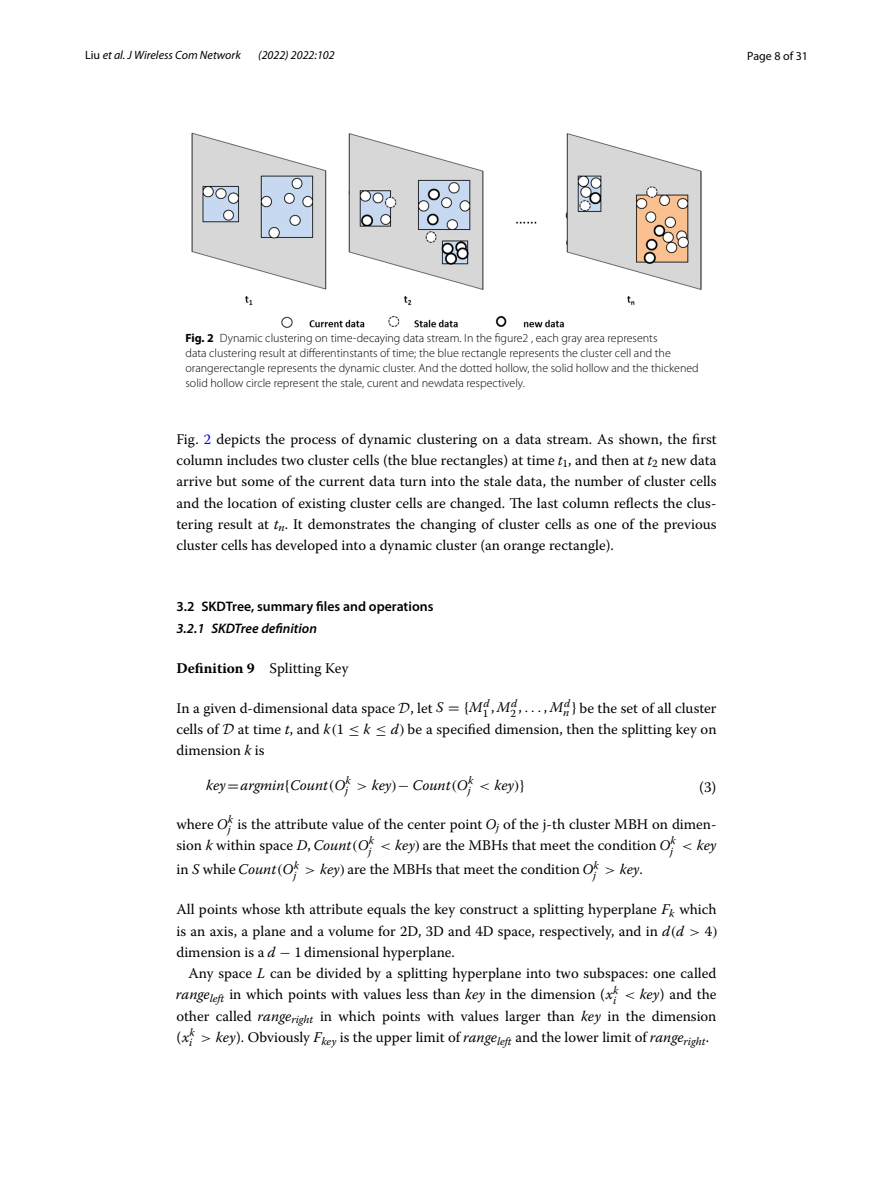
<style>
.page{position:relative;width:893px;height:1187px;background:#fff}
.page>*{position:absolute;margin:0;border:0;box-sizing:border-box;transform-origin:0 0}
.t1{font:15px "Warnock Pro";color:#000}
.t2{font:14.7px/21.3px "Warnock Pro";color:#000;text-align:justify}
.t3{font:14.7px "Warnock Pro It 86";color:#000}
.t4{font:14.7px "MTMI34";color:#000}
.t5{font:14.7px "Warnock Pro It 75";color:#000}
.t6{font:14.7px "Warnock Pro It 72";color:#000}
.t7{font:600 13.8px "Myriad Pro";color:#000}
.t8{font:italic 600 13.8px "Myriad Pro";color:#000}
.t9{font:300 12px/15px "Myriad Pro";color:#000}
.t10{font:italic 12px "Myriad Pro";color:#000}
.t11{font:12px "Myriad Pro";color:#000}
.t12{font:11.25px "Warnock Pro Regular 30";color:#000}
.t13{font:11.25px "Warnock Pro It 86";color:#000}
.s1{font-style:normal}
.s2{font-weight:700}
.s3{color:#00f}
.s4{font-family:"Warnock Pro It 74"}
.s5{font-family:"Warnock Pro It 87"}
.s6{font-family:"Warnock Pro It 88"}
.s7{font-family:"CMSY1013";font-size:15px}
.s8{font-family:"Warnock Pro It 67"}
.s9{font-family:"MTSYN37"}
.s10{font-family:"Warnock Pro Regular 30"}
.s11{font-family:"CMSY1014";font-size:15px}
.s12{font-style:italic}
.s13{font-family:"Warnock Pro It 68"}
.s14{font-family:"MTMI35"}
.s15{font-family:"Warnock Pro Regular 31"}
.s16{font-family:"MTSYN38"}
.s17{font-family:"MTSYN40"}
.s18{font-family:"MTMI43"}
.s19{font-family:"Warnock Pro It 69"}
.s20{font-family:"Warnock Pro It 70"}
.s21{font-family:"Warnock Pro It 71"}
.s22{font-family:"MTMI36"}
.s23{font-family:"Warnock Pro It 72"}
.s24{font-family:"MTMI37"}
.s25{font-family:"Warnock Pro It 73"}
.s26{font-family:"MTMI38"}
.s27{font-family:"Warnock Pro It 75"}
.s28{font-family:"MTMI39"}
.s29{font-family:"Warnock Pro"}
.s30{font-family:"Warnock Pro It 76"}
.s31{font-family:"Warnock Pro It 77"}
.s32{font-family:"MTMI40"}
.s33{font-family:"Warnock Pro Regular 32"}
.s34{font-family:"Warnock Pro It 78"}
.s35{font-family:"MTSYN39"}
.s36{font-family:"Warnock Pro Regular 33"}
.s37{font-family:"Warnock Pro It 79"}
.s38{font-family:"Warnock Pro It 80"}
.s39{font-family:"MTMI41"}
.s40{font-family:"Warnock Pro It 81"}
.s41{font-family:"Warnock Pro It 82"}
.s42{font-family:"MTMI42"}
.s43{font-family:"Warnock Pro It 83"}
.s44{font-family:"Warnock Pro It 84"}
.s45{font-family:"Warnock Pro It 85"}
</style>
<div class="page">
<img style="left:191px;top:133px;width:511px;height:194px">
<p class="t10" style="left:85px;top:48px;width:157px"><span class="s1">Liu</span> et al. J Wireless Com Network</p>
<p class="t10" style="left:258px;top:48px;width:78px">(2022) 2022:102</p>
<p class="t11" style="left:747px;top:48px;width:62px">Page 8 of 31</p>
<p class="t9" style="left:185px;top:331px;width:515px"><span class="s2">Fig. 2</span> Dynamic clustering on time-decaying data stream. In the figure2 , each gray area represents<br>data clustering result at differentinstants of time; the blue rectangle represents the cluster cell and the orangerectangle represents the dynamic cluster. And the dotted hollow, the solid hollow and the thickened solid hollow circle represent the stale, curent and newdata respectively.</p>
<p class="t2" style="left:176px;top:428px;width:542px">Fig. <span class="s3">2</span> depicts the process of dynamic clustering on a data stream. As shown, the first column includes two cluster cells (the blue rectangles) at time <span class="s4">t</span><sub>1</sub>, and then at <span class="s5">t</span><sub>2</sub> new data arrive but some of the current data turn into the stale data, the number of cluster cells and the location of existing cluster cells are changed. The last column reflects the clus&shy;tering result at <span class="s6">t</span><sub>n</sub>. It demonstrates the changing of cluster cells as one of the previous cluster cells has developed into a dynamic cluster (an orange rectangle).</p>
<p class="t7" style="left:176px;top:597px;width:258px">3.2 SKDTree, summary files and operations</p>
<p class="t8" style="left:176px;top:619px;width:142px">3.2.1 SKDTree definition</p>
<p class="t2" style="left:176px;top:656px;width:174px"><span class="s2">Definition 9</span> Splitting Key</p>
<p class="t2" style="left:176px;top:696px;width:315px">In a given d-dimensional data space <span class="s7">D</span>, let <span class="s8">S</span> <span class="s9">= {</span><span class="s8">M</span><sup>d</sup></p>
<p class="t12" style="left:483px;top:709px;width:36px">1<sup>,</sup><sup>M</sup><sup>d</sup></p>
<p class="t4" style="left:510px;top:702px;width:61px"><sub>2</sub><span class="s10">,</span>...<span class="s10">,</span><span class="s8">M</span><sup>d</sup></p>
<p class="t2" style="left:176px;top:696px;width:542px;text-indent:387px"><sub>n</sub> <span class="s9">}</span> be the set of all cluster cells of <span class="s11">D</span> at time <span class="s12">t</span>, and <span class="s13">k</span><span class="s14">(</span><span class="s15">1</span> <span class="s16">≤</span> <span class="s13">k</span> <span class="s16">≤</span> <span class="s13">d</span><span class="s14">)</span> be a specified dimension, then the splitting key on dimension <span class="s12">k</span> is</p>
<p class="t3" style="left:206px;top:779px;width:268px">key<span class="s17">=</span>argmin<span class="s17">{</span>Count<span class="s18">(</span>O<sub>j</sub> <span class="s18">&gt;</span> key<span class="s18">)</span><span class="s17">−</span> Count<span class="s18">(</span>O<sup>k</sup></p>
<p class="t1" style="left:699px;top:778px;width:19px">(3)</p>
<p class="t13" style="left:345px;top:776px;width:7px">k</p>
<p class="t3" style="left:468px;top:779px;width:59px"><sub>j</sub> <span class="s18">&lt;</span> key<span class="s18">)</span><span class="s17">}</span></p>
<p class="t2" style="left:176px;top:813px;width:58px">where <span class="s19">O</span><sup>k</sup></p>
<p class="t2" style="left:176px;top:813px;width:542px;text-indent:51px"><sub>j</sub> is the attribute value of the center point <span class="s20">O</span><sub>j</sub> of the j-th cluster MBH on dimen&shy;sion <span class="s12">k</span> within space <span class="s12">D</span>, <span class="s21">Count</span><span class="s22">(</span><span class="s21">O</span><sup>k</sup></p>
<p class="t2" style="left:369px;top:834px;width:309px"><sub>j</sub> <span class="s22">&lt;</span> <span class="s21">key</span><span class="s22">)</span> are the MBHs that meet the condition <span class="s23">O</span><sup>k</sup></p>
<p class="t6" style="left:670px;top:839px;width:48px"><sub>j</sub> <span class="s24">&lt;</span> key</p>
<p class="t2" style="left:176px;top:858px;width:124px">in <span class="s12">S</span> while <span class="s25">Count</span><span class="s26">(</span><span class="s25">O</span><sup>k</sup></p>
<p class="t2" style="left:293px;top:858px;width:307px"><sub>j</sub> <span class="s26">&gt;</span> <span class="s25">key</span><span class="s26">)</span> are the MBHs that meet the condition <span class="s27">O</span><sup>k</sup></p>
<p class="t5" style="left:593px;top:863px;width:51px"><sub>j</sub> <span class="s28">&gt;</span> key<span class="s29">.</span></p>
<p class="t2" style="left:176px;top:898px;width:543px">All points whose kth attribute equals the key construct a splitting hyperplane <span class="s30">F</span><sub>k</sub> which is an axis, a plane and a volume for 2D, 3D and 4D space, respectively, and in <span class="s31">d</span><span class="s32">(</span><span class="s31">d</span> <span class="s32">&gt;</span> <span class="s33">4</span><span class="s32">) </span>dimension is a <span class="s34">d</span> <span class="s35">−</span> <span class="s36">1</span> dimensional hyperplane.</p>
<p class="t2" style="left:176px;top:962px;width:542px;text-indent:12px">Any space <span class="s12">L</span> can be divided by a splitting hyperplane into two subspaces: one called <span class="s37">range</span><sub>left</sub> in which points with values less than <span class="s12">key</span> in the dimension (<span class="s38">x</span><sup>k</sup></p>
<p class="t2" style="left:176px;top:983px;width:541px;text-indent:437px"><sub>i</sub> <span class="s39">&lt;</span> <span class="s38">key</span>) and the other called <span class="s40">range</span><sub>right</sub> in which points with values larger than <span class="s12">key</span> in the dimension (<span class="s41">x</span><sup>k</sup></p>
<p class="t2" style="left:189px;top:1026px;width:521px"><sub>i</sub> <span class="s42">&gt;</span> <span class="s41">key</span>). Obviously <span class="s43">F</span><sub>key</sub> is the upper limit of <span class="s44">range</span><sub>left</sub> and the lower limit of <span class="s45">range</span><sub>right</sub>.</p>
</div>
